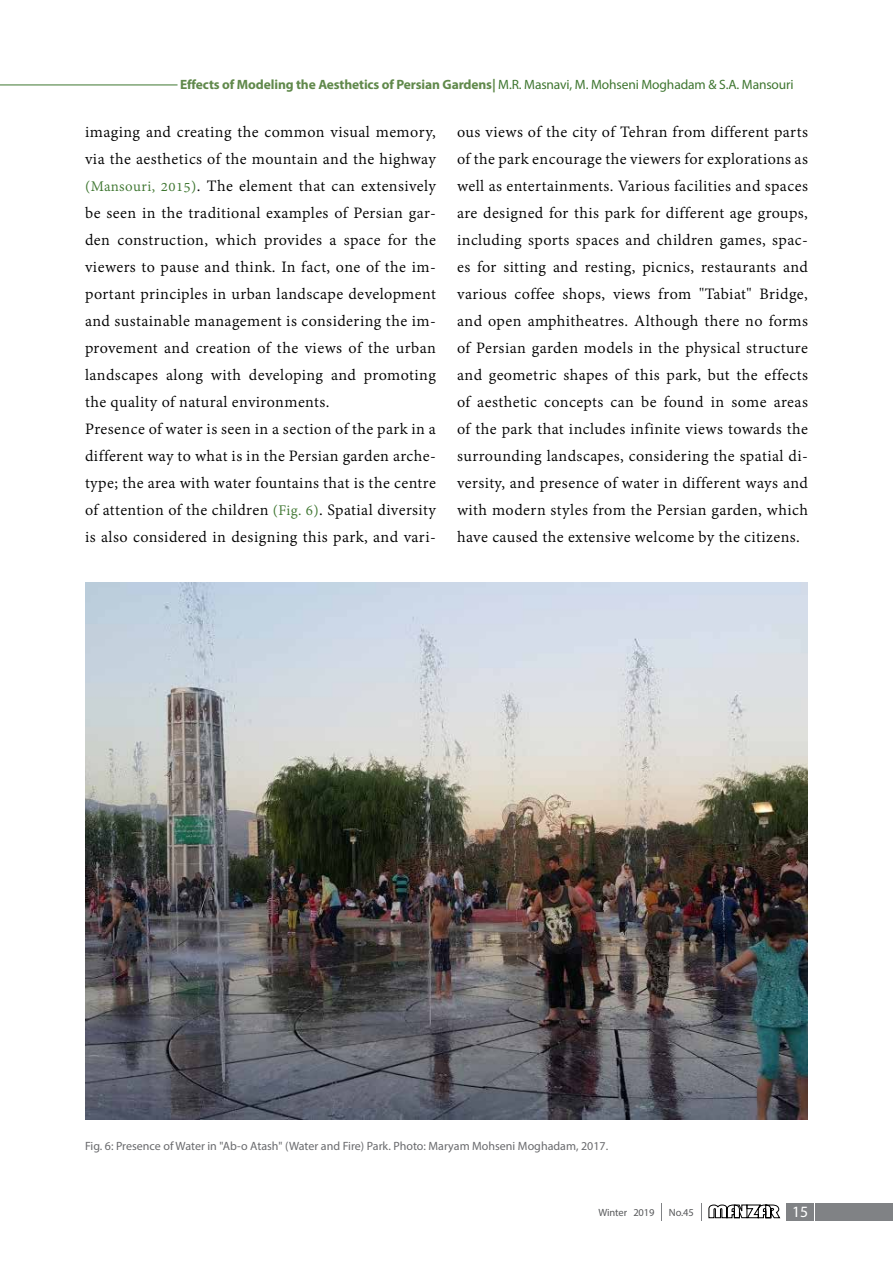
<style>
.page{position:relative;width:893px;height:1263px;background:#fff}
.page>*{position:absolute;margin:0;border:0;box-sizing:border-box;transform-origin:0 0}
.t1{font:17.25px/27px "Adobe Devanagari";letter-spacing:.025em;color:#000}
.t2{font:15.75px "Myriad Pro";color:#fff}
.t3{font:700 13.5px "Myriad Pro";letter-spacing:-.01em;color:#60894b}
.t4{font:12px "Myriad Pro";color:#696a6d}
.t5{font:10.5px "Myriad Pro";letter-spacing:-.01em;color:#58595b}
.s1{font-weight:400;color:#3e7630}
.s2{font-size:15.9px;color:#3e7630}
</style>
<div class="page">
<div style="left:786px;top:1202px;width:28px;height:18px;background:#808285"></div>
<div style="left:815px;top:1202px;width:78px;height:18px;background:#808285"></div>
<svg style="left:701px;top:1203px;width:1px;height:17px"></svg>
<svg style="left:661px;top:1203px;width:1px;height:17px"></svg>
<svg style="left:708px;top:1204px;width:72px;height:14px"></svg>
<img style="left:85px;top:583px;width:723px;height:536px">
<hr style="left:0;top:85px;width:178px;height:1px;background:#3e7630">
<p class="t3" style="left:180px;top:75px;width:615px">Effects of Modeling the Aesthetics of Persian Gardens| <span class="s1">M.R. Masnavi, M. Mohseni Moghadam &amp; S.A. Mansouri</span></p>
<p class="t1" style="left:85px;top:120px;width:352px">imaging and creating the common visual memory, via the aesthetics of the mountain and the highway <span class="s2">(Mansouri, 2015)</span>. The element that can extensively be seen in the traditional examples of Persian gar&shy;den construction, which provides a space for the viewers to pause and think. In fact, one of the im&shy;portant principles in urban landscape development and sustainable management is considering the im&shy;provement and creation of the views of the urban landscapes along with developing and promoting the quality of natural environments.<br>Presence of water is seen in a section of the park in a different way to what is in the Persian garden arche&shy;type; the area with water fountains that is the centre of attention of the children <span class="s2">(Fig. 6)</span>. Spatial diversity is also considered in designing this park, and vari-</p>
<p class="t1" style="left:457px;top:120px;width:352px;text-align:justify">ous views of the city of Tehran from different parts of the park encourage the viewers for explorations as well as entertainments. Various facilities and spaces are designed for this park for different age groups, including sports spaces and children games, spac&shy;es for sitting and resting, picnics, restaurants and various coffee shops, views from "Tabiat" Bridge, and open amphitheatres. Although there no forms of Persian garden models in the physical structure and geometric shapes of this park, but the effects of aesthetic concepts can be found in some areas of the park that includes infinite views towards the surrounding landscapes, considering the spatial di&shy;versity, and presence of water in different ways and with modern styles from the Persian garden, which have caused the extensive welcome by the citizens.</p>
<p class="t4" style="left:85px;top:1139px;width:525px">Fig. 6: Presence of Water in "Ab-o Atash" (Water and Fire) Park. Photo: Maryam Mohseni Moghadam, 2017.</p>
<p class="t5" style="left:599px;top:1206px;width:58px">Winter 2019</p>
<p class="t5" style="left:669px;top:1206px;width:26px">No.45</p>
<p class="t2" style="left:792px;top:1202px;width:18px">15</p>
</div>
